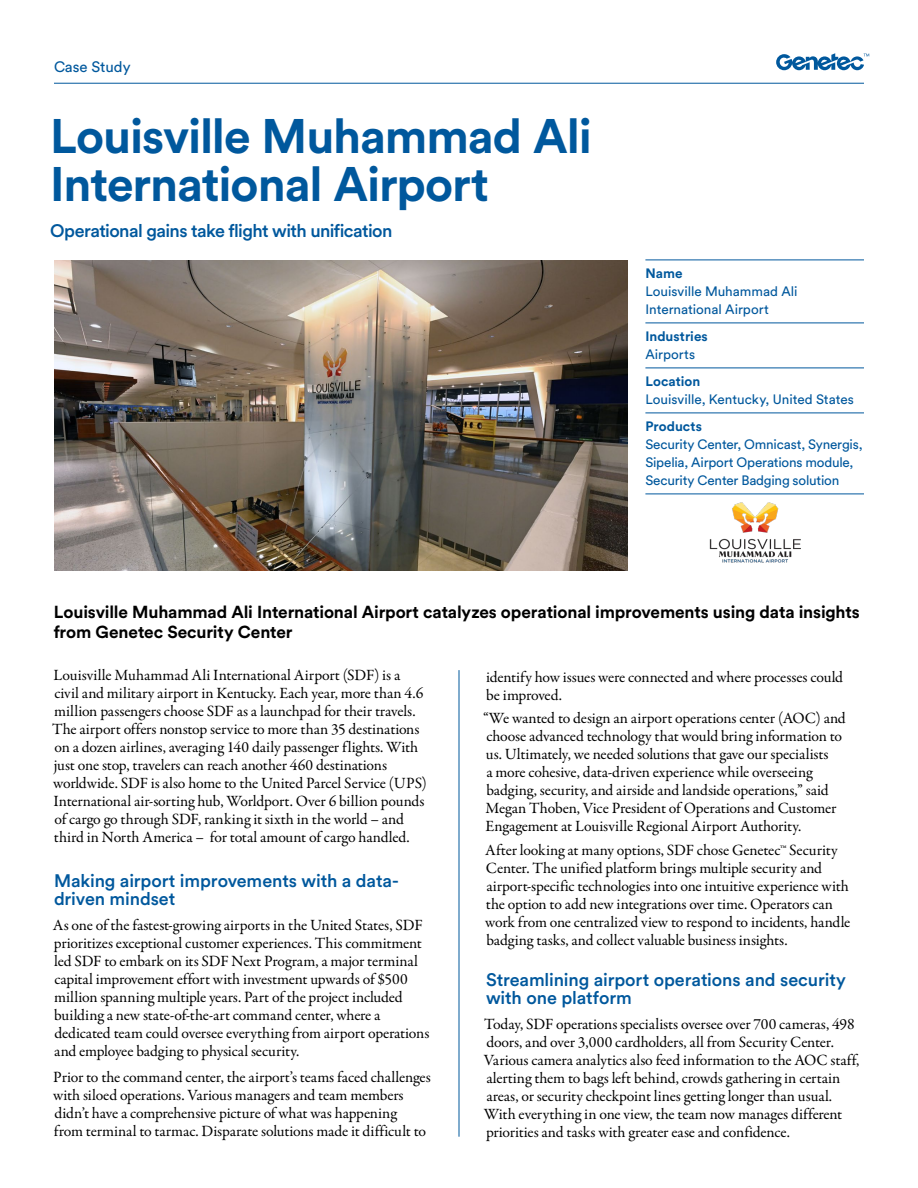
<style>
.page{position:relative;width:918px;height:1188px;background:#fff}
.page>*{position:absolute;margin:0;border:0;box-sizing:border-box;transform-origin:0 0}
.t1{font:700 48px/48px "Circular Pro";letter-spacing:-.02em;color:#00589d}
.t2{font:500 18px/18px "Circular Pro";letter-spacing:-.01em;color:#00589d}
.t3{font:500 18px "Circular Pro";letter-spacing:-.035em;color:#00589d}
.t4{font:700 17.25px/20.2px "Circular Pro";letter-spacing:-.01em;color:#000}
.t5{font:15.75px/18px "Garamond Premr Pro";letter-spacing:-.01em;color:#000}
.t6{font:15px "Circular Pro";letter-spacing:-.005em;color:#00589d}
.t7{font:13.5px/18px "Circular Pro";letter-spacing:-.01em;color:#00589d}
.t8{font:700 13.5px "Circular Pro";letter-spacing:.005em;color:#00589d}
</style>
<div class="page">
<img style="left:54px;top:260px;width:574px;height:310px">
<hr style="left:54px;top:83px;width:810px;height:1px;background:#00589d">
<svg style="left:776px;top:53px;width:93px;height:17px"></svg>
<hr style="left:459px;top:670px;width:1px;height:467px;background:#00589d">
<img style="left:709px;top:502px;width:92px;height:61px">
<hr style="left:645px;top:260px;width:219px;height:1px;background:#00589d">
<hr style="left:645px;top:323px;width:219px;height:1px;background:#00589d">
<hr style="left:645px;top:368px;width:219px;height:1px;background:#00589d">
<hr style="left:645px;top:413px;width:219px;height:1px;background:#00589d">
<hr style="left:645px;top:494px;width:219px;height:1px;background:#00589d">
<p class="t6" style="left:54px;top:57px;width:78px">Case Study</p>
<h1 class="t1" style="left:50px;top:110px;width:543px">Louisville Muhammad Ali<br>International Airport</h1>
<p class="t3" style="left:50px;top:218px;width:344px">Operational gains take flight with unification</p>
<p class="t8" style="left:645px;top:264px;width:39px">Name</p>
<p class="t7" style="left:645px;top:282px;width:154px">Louisville Muhammad Ali<br>International Airport</p>
<p class="t8" style="left:645px;top:327px;width:64px">Industries</p>
<p class="t7" style="left:645px;top:345px;width:51px">Airports</p>
<p class="t8" style="left:645px;top:372px;width:56px">Location</p>
<p class="t7" style="left:645px;top:390px;width:210px">Louisville, Kentucky, United States</p>
<p class="t8" style="left:645px;top:417px;width:58px">Products</p>
<p class="t7" style="left:645px;top:435px;width:219px">Security Center, Omnicast, Synergis,<br>Sipelia, Airport Operations module,<br>Security Center Badging solution</p>
<p class="t4" style="left:54px;top:601px;width:808px">Louisville Muhammad Ali International Airport catalyzes operational improvements using data insights from Genetec Security Center</p>
<p class="t5" style="left:52px;top:667px;width:376px">Louisville Muhammad Ali International Airport (SDF) is a civil and military airport in Kentucky. Each year, more than 4.6 million passengers choose SDF as a launchpad for their travels.<br>The airport offers nonstop service to more than 35 destinations on a dozen airlines, averaging 140 daily passenger flights. With just one stop, travelers can reach another 460 destinations worldwide. SDF is also home to the United Parcel Service (UPS)<br>International air-sorting hub, Worldport. Over 6 billion pounds of cargo go through SDF, ranking it sixth in the world – and third in North America – for total amount of cargo handled.</p>
<p class="t2" style="left:54px;top:871px;width:346px">Making airport improvements with a data&shy;driven mindset</p>
<p class="t5" style="left:53px;top:916px;width:378px">As one of the fastest-growing airports in the United States, SDF prioritizes exceptional customer experiences. This commitment led SDF to embark on its SDF Next Program, a major terminal capital improvement effort with investment upwards of $500 million spanning multiple years. Part of the project included building a new state-of-the-art command center, where a dedicated team could oversee everything from airport operations and employee badging to physical security.</p>
<p class="t5" style="left:53px;top:1069px;width:379px">Prior to the command center, the airport’s teams faced challenges with siloed operations. Various managers and team members didn’t have a comprehensive picture of what was happening<br>from terminal to tarmac. Disparate solutions made it difficult to</p>
<p class="t5" style="left:486px;top:668px;width:359px">identify how issues were connected and where processes could be improved.</p>
<p class="t5" style="left:483px;top:710px;width:364px">“We wanted to design an airport operations center (AOC) and choose advanced technology that would bring information to us. Ultimately, we needed solutions that gave our specialists<br>a more cohesive, data-driven experience while overseeing badging, security, and airside and landside operations,” said Megan Thoben, Vice President of Operations and Customer Engagement at Louisville Regional Airport Authority.</p>
<p class="t5" style="left:485px;top:841px;width:367px">After looking at many options, SDF chose Genetec™ Security Center. The unified platform brings multiple security and airport-specific technologies into one intuitive experience with the option to add new integrations over time. Operators can work from one centralized view to respond to incidents, handle badging tasks, and collect valuable business insights.</p>
<p class="t2" style="left:486px;top:970px;width:361px">Streamlining airport operations and security with one platform</p>
<p class="t5" style="left:484px;top:1015px;width:377px">Today, SDF operations specialists oversee over 700 cameras, 498 doors, and over 3,000 cardholders, all from Security Center.<br>Various camera analytics also feed information to the AOC staff, alerting them to bags left behind, crowds gathering in certain areas, or security checkpoint lines getting longer than usual.<br>With everything in one view, the team now manages different priorities and tasks with greater ease and confidence.</p>
</div>
